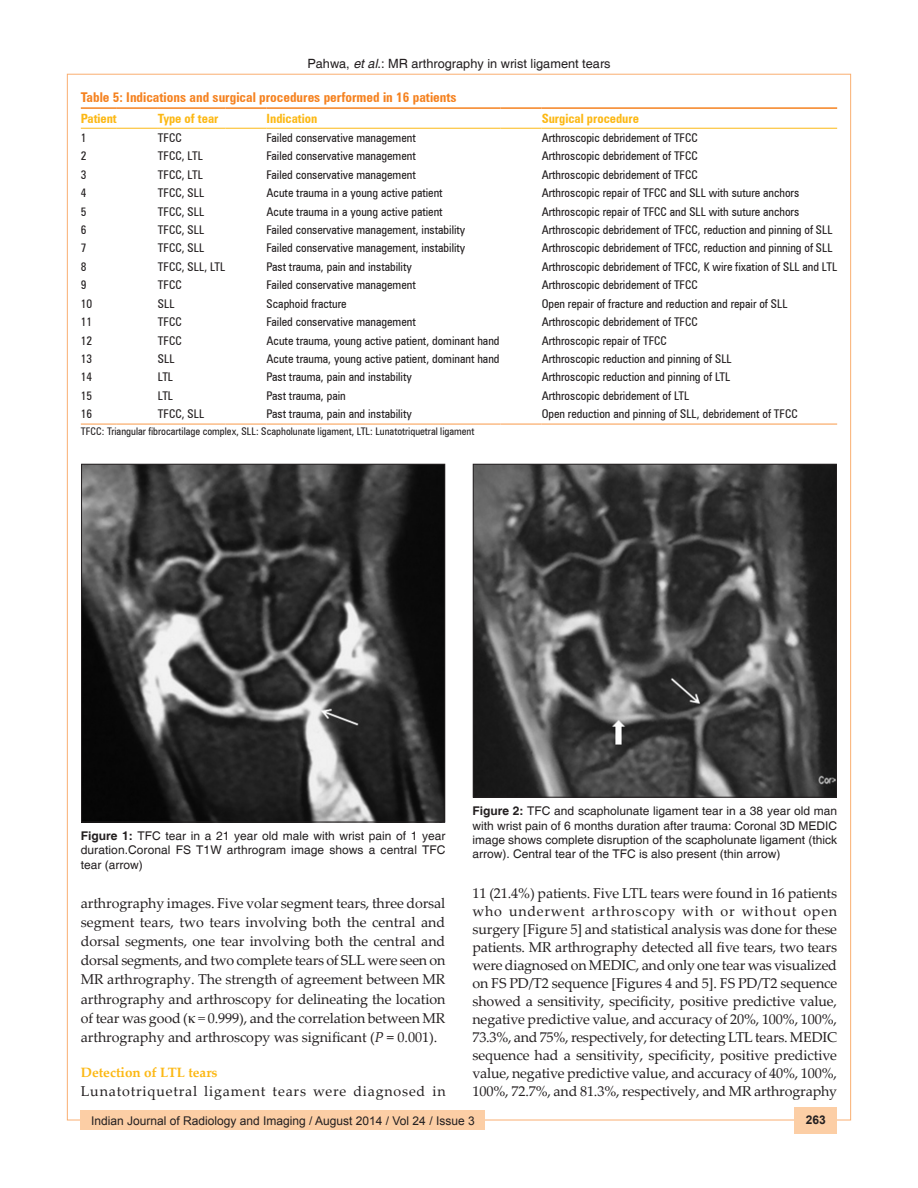
<style>
.page{position:relative;width:918px;height:1188px;background:#fff}
.page>*{position:absolute;margin:0;border:0;box-sizing:border-box;transform-origin:0 0}
.TX{font:14.25px/18px "Palatino Linotype";letter-spacing:-.005em;color:#231f20;text-align:justify}
.TX-2{font:14.25px "Palatino Linotype";letter-spacing:.055em;color:#231f20}
.TT{font:700 condensed 13.5px "Zurich BT";color:#f58220}
.t1{font:700 13.5px "Palatino Linotype";color:#fcb814}
.t2{font:12.75px "Helvetica";color:#231f20}
.TCH{font:700 condensed 12.75px "Zurich BT";color:#fcb814}
.TB{font:condensed 12px "Zurich BT";color:#231f20}
.FGC{font:12px/14.4px "Helvetica";color:#231f20;text-align:justify}
.TBL{font:condensed 12px "Zurich BT";color:#231f20}
.t3{font:12px "Arial";color:#231f20}
.t4{font:700 12px "Arial";color:#231f20}
.TFN{font:condensed 10.5px "Zurich BT";color:#231f20}
.s1{font-style:italic}
.s2{font-weight:700}
</style>
<div class="page">
<div style="left:81px;top:1110px;width:404px;height:20px;background:#fccea5"></div>
<div style="left:794px;top:1108px;width:43px;height:26px;background:#fccea5"></div>
<hr style="left:81px;top:423px;width:36px;height:2px;background:#fbbb85">
<hr style="left:117px;top:423px;width:41px;height:2px;background:#fbbb85">
<hr style="left:158px;top:423px;width:67px;height:2px;background:#fbbb85">
<hr style="left:225px;top:423px;width:42px;height:2px;background:#fbbb85">
<hr style="left:267px;top:423px;width:234px;height:2px;background:#fbbb85">
<hr style="left:501px;top:423px;width:41px;height:2px;background:#fbbb85">
<hr style="left:542px;top:423px;width:295px;height:2px;background:#fbbb85">
<hr style="left:81px;top:128px;width:36px;height:1px;background:#fcb814">
<hr style="left:117px;top:128px;width:41px;height:1px;background:#fcb814">
<hr style="left:158px;top:128px;width:67px;height:1px;background:#fcb814">
<hr style="left:225px;top:128px;width:42px;height:1px;background:#fcb814">
<hr style="left:267px;top:128px;width:234px;height:1px;background:#fcb814">
<hr style="left:501px;top:128px;width:41px;height:1px;background:#fcb814">
<hr style="left:542px;top:128px;width:295px;height:1px;background:#fcb814">
<hr style="left:81px;top:107px;width:36px;height:2px;background:#f58220">
<hr style="left:117px;top:107px;width:41px;height:2px;background:#f58220">
<hr style="left:158px;top:107px;width:67px;height:2px;background:#f58220">
<hr style="left:225px;top:107px;width:42px;height:2px;background:#f58220">
<hr style="left:267px;top:107px;width:234px;height:2px;background:#f58220">
<hr style="left:501px;top:107px;width:41px;height:2px;background:#f58220">
<hr style="left:542px;top:107px;width:295px;height:2px;background:#f58220">
<img style="left:83px;top:466px;width:360px;height:354px">
<div style="left:81px;top:464px;width:364px;height:358px;border:1px solid #231f20"></div>
<img style="left:475px;top:466px;width:360px;height:329px">
<div style="left:473px;top:464px;width:364px;height:333px;border:1px solid #231f20"></div>
<p class="t2" style="left:307px;top:56px;width:305px">Pahwa, <span class="s1">et al</span>.: MR arthrography in wrist ligament tears</p>
<p class="TT" style="left:81px;top:89px;width:377px">Table 5: Indications and surgical procedures performed in 16 patients</p>
<p class="TCH" style="left:81px;top:111px;width:38px">Patient</p>
<p class="TCH" style="left:158px;top:111px;width:62px">Type of tear</p>
<p class="TCH" style="left:267px;top:111px;width:52px">Indication</p>
<p class="TCH" style="left:542px;top:111px;width:99px">Surgical procedure</p>
<p class="TB" style="left:81px;top:130px;width:7px">1</p>
<p class="TB" style="left:158px;top:130px;width:25px">TFCC</p>
<p class="TB" style="left:267px;top:130px;width:151px">Failed conservative management</p>
<p class="TB" style="left:542px;top:130px;width:158px">Arthroscopic debridement of TFCC</p>
<p class="TB" style="left:81px;top:149px;width:7px">2</p>
<p class="TB" style="left:158px;top:149px;width:46px">TFCC, LTL</p>
<p class="TB" style="left:267px;top:149px;width:151px">Failed conservative management</p>
<p class="TB" style="left:542px;top:149px;width:158px">Arthroscopic debridement of TFCC</p>
<p class="TB" style="left:81px;top:167px;width:7px">3</p>
<p class="TB" style="left:158px;top:167px;width:46px">TFCC, LTL</p>
<p class="TB" style="left:267px;top:167px;width:151px">Failed conservative management</p>
<p class="TB" style="left:542px;top:167px;width:158px">Arthroscopic debridement of TFCC</p>
<p class="TB" style="left:81px;top:186px;width:7px">4</p>
<p class="TB" style="left:158px;top:186px;width:48px">TFCC, SLL</p>
<p class="TB" style="left:267px;top:186px;width:178px">Acute trauma in a young active patient</p>
<p class="TB" style="left:542px;top:186px;width:259px">Arthroscopic repair of TFCC and SLL with suture anchors</p>
<p class="TB" style="left:81px;top:204px;width:7px">5</p>
<p class="TB" style="left:158px;top:204px;width:48px">TFCC, SLL</p>
<p class="TB" style="left:267px;top:204px;width:178px">Acute trauma in a young active patient</p>
<p class="TB" style="left:542px;top:204px;width:259px">Arthroscopic repair of TFCC and SLL with suture anchors</p>
<p class="TB" style="left:81px;top:223px;width:7px">6</p>
<p class="TB" style="left:158px;top:223px;width:48px">TFCC, SLL</p>
<p class="TB" style="left:267px;top:223px;width:200px">Failed conservative management, instability</p>
<p class="TB" style="left:542px;top:223px;width:292px">Arthroscopic debridement of TFCC, reduction and pinning of SLL</p>
<p class="TB" style="left:81px;top:241px;width:7px">7</p>
<p class="TB" style="left:158px;top:241px;width:48px">TFCC, SLL</p>
<p class="TB" style="left:267px;top:241px;width:200px">Failed conservative management, instability</p>
<p class="TB" style="left:542px;top:241px;width:292px">Arthroscopic debridement of TFCC, reduction and pinning of SLL</p>
<p class="TB" style="left:81px;top:259px;width:7px">8</p>
<p class="TB" style="left:158px;top:259px;width:69px">TFCC, SLL, LTL</p>
<p class="TB" style="left:267px;top:259px;width:147px">Past trauma, pain and instability</p>
<p class="TB" style="left:542px;top:259px;width:297px">Arthroscopic debridement of TFCC, K wire fixation of SLL and LTL</p>
<p class="TB" style="left:81px;top:278px;width:7px">9</p>
<p class="TB" style="left:158px;top:278px;width:25px">TFCC</p>
<p class="TB" style="left:267px;top:278px;width:151px">Failed conservative management</p>
<p class="TB" style="left:542px;top:278px;width:158px">Arthroscopic debridement of TFCC</p>
<p class="TB" style="left:81px;top:296px;width:13px">10</p>
<p class="TB" style="left:158px;top:296px;width:18px">SLL</p>
<p class="TB" style="left:267px;top:296px;width:82px">Scaphoid fracture</p>
<p class="TB" style="left:542px;top:296px;width:247px">Open repair of fracture and reduction and repair of SLL</p>
<p class="TB" style="left:81px;top:315px;width:13px">11</p>
<p class="TB" style="left:158px;top:315px;width:25px">TFCC</p>
<p class="TB" style="left:267px;top:315px;width:151px">Failed conservative management</p>
<p class="TB" style="left:542px;top:315px;width:158px">Arthroscopic debridement of TFCC</p>
<p class="TB" style="left:81px;top:333px;width:13px">12</p>
<p class="TB" style="left:158px;top:333px;width:25px">TFCC</p>
<p class="TB" style="left:267px;top:333px;width:234px">Acute trauma, young active patient, dominant hand</p>
<p class="TB" style="left:542px;top:333px;width:127px">Arthroscopic repair of TFCC</p>
<p class="TB" style="left:81px;top:351px;width:13px">13</p>
<p class="TB" style="left:158px;top:351px;width:18px">SLL</p>
<p class="TB" style="left:267px;top:351px;width:234px">Acute trauma, young active patient, dominant hand</p>
<p class="TB" style="left:542px;top:351px;width:191px">Arthroscopic reduction and pinning of SLL</p>
<p class="TB" style="left:81px;top:370px;width:13px">14</p>
<p class="TB" style="left:158px;top:370px;width:17px">LTL</p>
<p class="TB" style="left:267px;top:370px;width:147px">Past trauma, pain and instability</p>
<p class="TB" style="left:542px;top:370px;width:190px">Arthroscopic reduction and pinning of LTL</p>
<p class="TB" style="left:81px;top:388px;width:13px">15</p>
<p class="TB" style="left:158px;top:388px;width:17px">LTL</p>
<p class="TB" style="left:267px;top:388px;width:81px">Past trauma, pain</p>
<p class="TB" style="left:542px;top:388px;width:149px">Arthroscopic debridement of LTL</p>
<p class="TBL" style="left:81px;top:407px;width:13px">16</p>
<p class="TBL" style="left:158px;top:407px;width:48px">TFCC, SLL</p>
<p class="TBL" style="left:267px;top:407px;width:147px">Past trauma, pain and instability</p>
<p class="TBL" style="left:542px;top:407px;width:258px">Open reduction and pinning of SLL, debridement of TFCC</p>
<p class="TFN" style="left:81px;top:425px;width:395px">TFCC: Triangular fibrocartilage complex, SLL: Scapholunate ligament, LTL: Lunatotriquetral ligament</p>
<p class="FGC" style="left:81px;top:829px;width:366px"><span class="s2">Figure 1:</span> TFC tear in a 21 year old male with wrist pain of 1 year duration.Coronal FS T1W arthrogram image shows a central TFC tear (arrow)</p>
<p class="TX" style="left:81px;top:893px;width:366px;line-height:19px">arthrography images. Five volar segment tears, three dorsal segment tears, two tears involving both the central and dorsal segments, one tear involving both the central and dorsal segments, and two complete tears of SLL were seen on MR arthrography. The strength of agreement between MR arthrography and arthroscopy for delineating the location of tear was good ( <span class="s1">=</span> 0.999), and the correlation between MR arthrography and arthroscopy was significant (<span class="s1">P</span> = 0.001).</p>
<h2 class="t1" style="left:81px;top:1063px;width:138px">Detection of LTL tears</h2>
<p class="TX-2" style="left:81px;top:1081px;width:366px">Lunatotriquetral ligament tears were diagnosed in</p>
<p class="FGC" style="left:472px;top:804px;width:366px"><span class="s2">Figure 2:</span> TFC and scapholunate ligament tear in a 38 year old man with wrist pain of 6 months duration after trauma: Coronal 3D MEDIC image shows complete disruption of the scapholunate ligament (thick arrow). Central tear of the TFC is also present (thin arrow)</p>
<p class="TX" style="left:472px;top:884px;width:366px">11 (21.4%) patients. Five LTL tears were found in 16 patients who underwent arthroscopy with or without open surgery [Figure 5] and statistical analysis was done for these patients. MR arthrography detected all five tears, two tears were diagnosed on MEDIC, and only one tear was visualized on FS PD/T2 sequence [Figures 4 and 5]. FS PD/T2 sequence showed a sensitivity, specificity, positive predictive value, negative predictive value, and accuracy of 20%, 100%, 100%, 73.3%, and 75%, respectively, for detecting LTL tears. MEDIC sequence had a sensitivity, specificity, positive predictive value, negative predictive value, and accuracy of 40%, 100%, 100%, 72.7%, and 81.3%, respectively, and MR arthrography</p>
<p class="t3" style="left:91px;top:1113px;width:385px">Indian Journal of Radiology and Imaging / August 2014 / Vol 24 / Issue 3</p>
<p class="t4" style="left:806px;top:1112px;width:22px">263</p>
</div>
